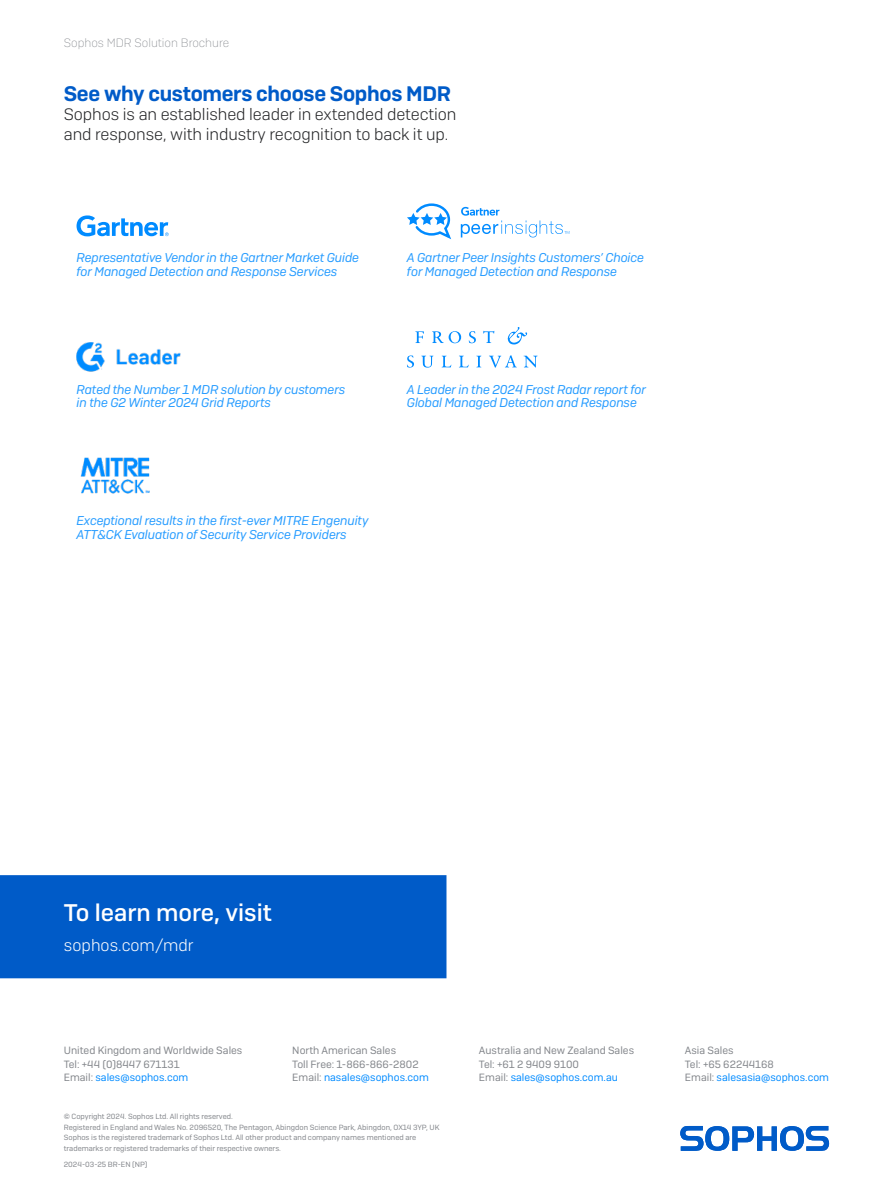
<style>
.page{position:relative;width:893px;height:1191px;background:#fff}
.page>*{position:absolute;margin:0;border:0;box-sizing:border-box;transform-origin:0 0}
.t1{font:500 24px "Sophos Sans";color:#fff}
.t2{font:600 21px "Sophos Sans";letter-spacing:-.015em;color:#005bc8}
.t3{font:300 16.5px/19.5px "Sophos Sans";letter-spacing:-.005em;color:#242527}
.t4{font:300 16.5px "Sophos Sans";color:#fff}
.t5{font:italic 12.75px/13.5px "Sophos Sans";letter-spacing:-.01em;color:#269cff}
.t6{font:200 12px "Sophos Sans";color:#83868b}
.t7{font:10.5px/13.5px "Sophos Sans";color:#83868b}
.t8{font:7.5px/10.5px "Sophos Sans";color:#83868b}
.s1{color:#008bff}
</style>
<div class="page">
<svg style="left:680px;top:1126px;width:149px;height:24px"></svg>
<svg style="left:77px;top:215px;width:92px;height:21px"></svg>
<svg style="left:461px;top:207px;width:108px;height:30px"></svg>
<svg style="left:407px;top:203px;width:44px;height:36px"></svg>
<img style="left:77px;top:342px;width:104px;height:30px">
<svg style="left:507px;top:327px;width:20px;height:18px"></svg>
<svg style="left:524px;top:356px;width:14px;height:12px"></svg>
<svg style="left:432px;top:331px;width:29px;height:12px"></svg>
<svg style="left:421px;top:356px;width:12px;height:12px"></svg>
<svg style="left:489px;top:355px;width:28px;height:13px"></svg>
<svg style="left:415px;top:331px;width:9px;height:12px"></svg>
<svg style="left:483px;top:331px;width:11px;height:12px"></svg>
<svg style="left:469px;top:331px;width:7px;height:12px"></svg>
<svg style="left:407px;top:355px;width:7px;height:13px"></svg>
<svg style="left:459px;top:356px;width:10px;height:11px"></svg>
<svg style="left:442px;top:356px;width:9px;height:11px"></svg>
<svg style="left:476px;top:356px;width:5px;height:11px"></svg>
<img style="left:80px;top:457px;width:70px;height:37px">
<div style="left:0;top:875px;width:446px;height:103px;background:#005bc8"></div>
<p class="t6" style="left:64px;top:36px;width:167px">Sophos MDR Solution Brochure</p>
<h2 class="t2" style="left:64px;top:80px;width:389px">See why customers choose Sophos MDR</h2>
<p class="t3" style="left:64px;top:104px;width:394px">Sophos is an established leader in extended detection and response, with industry recognition to back it up.</p>
<p class="t5" style="left:77px;top:251px;width:284px">Representative Vendor in the Gartner Market Guide for Managed Detection and Response Services</p>
<p class="t5" style="left:407px;top:251px;width:239px">A Gartner Peer Insights Customers’ Choice for Managed Detection and Response</p>
<p class="t5" style="left:77px;top:382px;width:270px">Rated the Number 1 MDR solution by customers in the G2 Winter 2024 Grid Reports</p>
<p class="t5" style="left:407px;top:382px;width:241px">A Leader in the 2024 Frost Radar report for<br>Global Managed Detection and Response</p>
<p class="t5" style="left:77px;top:514px;width:293px">Exceptional results in the first-ever MITRE Engenuity<br>ATT&amp;CK Evaluation of Security Service Providers</p>
<h1 class="t1" style="left:64px;top:898px;width:209px">To learn more, visit</h1>
<p class="t4" style="left:64px;top:935px;width:131px">sophos.com/mdr</p>
<p class="t7" style="left:64px;top:1043px;width:180px">United Kingdom and Worldwide Sales<br>Tel: +44 (0)8447 671131<br>Email: <span class="s1">sales@sophos.com</span></p>
<p class="t7" style="left:292px;top:1043px;width:138px">North American Sales<br>Toll Free: 1-866-866-2802<br>Email: <span class="s1">nasales@sophos.com</span></p>
<p class="t7" style="left:479px;top:1043px;width:157px">Australia and New Zealand Sales<br>Tel: +61 2 9409 9100<br>Email: <span class="s1">sales@sophos.com.au</span></p>
<p class="t7" style="left:685px;top:1043px;width:146px">Asia Sales<br>Tel: +65 62244168<br>Email: <span class="s1">salesasia@sophos.com</span></p>
<p class="t8" style="left:64px;top:1111px;width:377px">© Copyright 2024. Sophos Ltd. All rights reserved.<br>Registered in England and Wales No. 2096520, The Pentagon, Abingdon Science Park, Abingdon, OX14 3YP, UK Sophos is the registered trademark of Sophos Ltd. All other product and company names mentioned are trademarks or registered trademarks of their respective owners.</p>
<p class="t8" style="left:64px;top:1159px;width:85px">2024-03-25 BR-EN (NP)</p>
</div>
